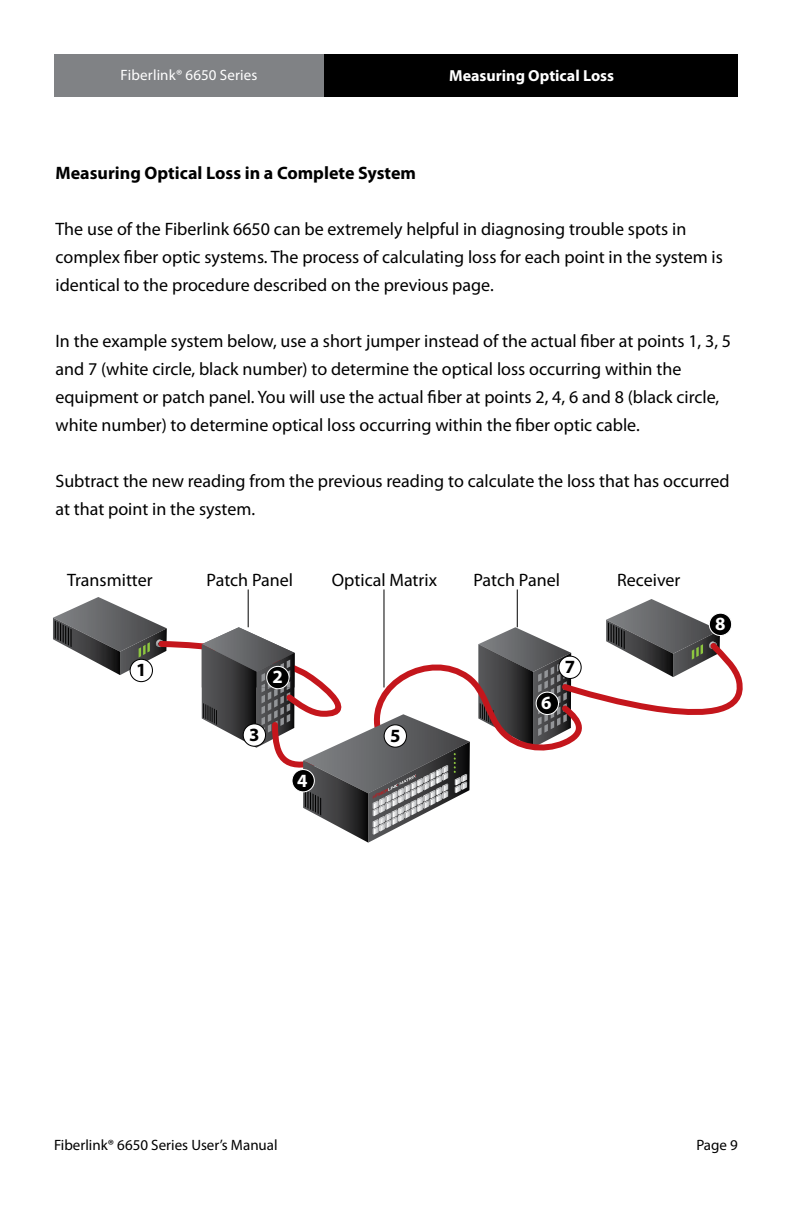
<style>
.page{position:relative;width:792px;height:1224px;background:#fff}
.page>*{position:absolute;margin:0;border:0;box-sizing:border-box;transform-origin:0 0}
.t1{font:700 18.8px "Myriad Pro";color:#000}
.t2{font:700 18.8px "Myriad Pro";color:#fff}
.t3{font:18px/28px "Myriad Pro";color:#000}
.t4{font:700 18px "Myriad Pro";color:#000}
.t5{font:700 16px "Myriad Pro";color:#fff}
.t6{font:15px "Myriad Pro";color:#000}
.t7{font:15px "Myriad Pro";letter-spacing:.01em;color:#fff}
</style>
<div class="page">
<div style="left:196px;top:54px;width:542px;height:42px;background:#000"></div>
<div style="left:54px;top:54px;width:270px;height:42px;background:#808285"></div>
<svg style="left:53px;top:597px;width:690px;height:246px"></svg>
<hr style="left:248px;top:589px;width:1px;height:38px;background:#000">
<hr style="left:383px;top:589px;width:1px;height:98px;background:#000">
<hr style="left:517px;top:589px;width:1px;height:38px;background:#000">
<div style="left:130px;top:659px;width:22px;height:23px;background:#fff;border-radius:50%"></div>
<div style="left:130px;top:659px;width:23px;height:23px;border:1px solid #000;border-radius:50%"></div>
<div style="left:267px;top:666px;width:22px;height:23px;background:#000;border-radius:50%"></div>
<div style="left:266px;top:666px;width:24px;height:23px;border:1px solid #fff;border-radius:50%"></div>
<div style="left:292px;top:770px;width:22px;height:22px;background:#000;border-radius:50%"></div>
<div style="left:291px;top:769px;width:24px;height:23px;border:1px solid #fff;border-radius:50%"></div>
<div style="left:384px;top:725px;width:22px;height:22px;background:#fff;border-radius:50%"></div>
<div style="left:384px;top:724px;width:23px;height:24px;border:1px solid #000;border-radius:50%"></div>
<div style="left:536px;top:692px;width:23px;height:23px;background:#000;border-radius:50%"></div>
<div style="left:536px;top:692px;width:23px;height:23px;border:1px solid #fff;border-radius:50%"></div>
<div style="left:559px;top:656px;width:22px;height:22px;background:#fff;border-radius:50%"></div>
<div style="left:558px;top:656px;width:24px;height:23px;border:1px solid #000;border-radius:50%"></div>
<div style="left:709px;top:613px;width:23px;height:23px;background:#000;border-radius:50%"></div>
<div style="left:709px;top:613px;width:23px;height:23px;border:1px solid #fff;border-radius:50%"></div>
<div style="left:243px;top:724px;width:23px;height:22px;background:#fff;border-radius:50%"></div>
<div style="left:243px;top:723px;width:23px;height:24px;border:1px solid #000;border-radius:50%"></div>
<p class="t7" style="left:120px;top:66px;width:139px">Fiberlink® 6650 Series</p>
<p class="t5" style="left:449px;top:65px;width:167px">Measuring Optical Loss</p>
<p class="t4" style="left:56px;top:162px;width:362px">Measuring Optical Loss in a Complete System</p>
<p class="t3" style="left:56px;top:215px;width:669px">The use of the Fiberlink 6650 can be extremely helpful in diagnosing trouble spots in complex fiber optic systems. The process of calculating loss for each point in the system is identical to the procedure described on the previous page.</p>
<p class="t3" style="left:56px;top:327px;width:677px">In the example system below, use a short jumper instead of the actual fiber at points 1, 3, 5 and 7 (white circle, black number) to determine the optical loss occurring within the equipment or patch panel. You will use the actual fiber at points 2, 4, 6 and 8 (black circle, white number) to determine optical loss occurring within the fiber optic cable.</p>
<p class="t3" style="left:56px;top:467px;width:676px">Subtract the new reading from the previous reading to calculate the loss that has occurred at that point in the system.</p>
<p class="t3" style="left:67px;top:565px;width:87px">Transmitter</p>
<p class="t3" style="left:207px;top:565px;width:88px">Patch Panel</p>
<p class="t3" style="left:332px;top:565px;width:107px">Optical Matrix</p>
<p class="t3" style="left:474px;top:565px;width:88px">Patch Panel</p>
<p class="t3" style="left:617px;top:565px;width:65px">Receiver</p>
<p class="t1" style="left:136px;top:658px;width:12px">1</p>
<p class="t2" style="left:273px;top:665px;width:12px">2</p>
<p class="t1" style="left:249px;top:722px;width:12px">3</p>
<p class="t2" style="left:297px;top:768px;width:12px">4</p>
<p class="t1" style="left:390px;top:724px;width:12px">5</p>
<p class="t2" style="left:541px;top:691px;width:12px">6</p>
<p class="t1" style="left:565px;top:654px;width:12px">7</p>
<p class="t2" style="left:715px;top:611px;width:12px">8</p>
<p class="t6" style="left:54px;top:1136px;width:225px">Fiberlink® 6650 Series User’s Manual</p>
<p class="t6" style="left:696px;top:1136px;width:43px">Page 9</p>
</div>
